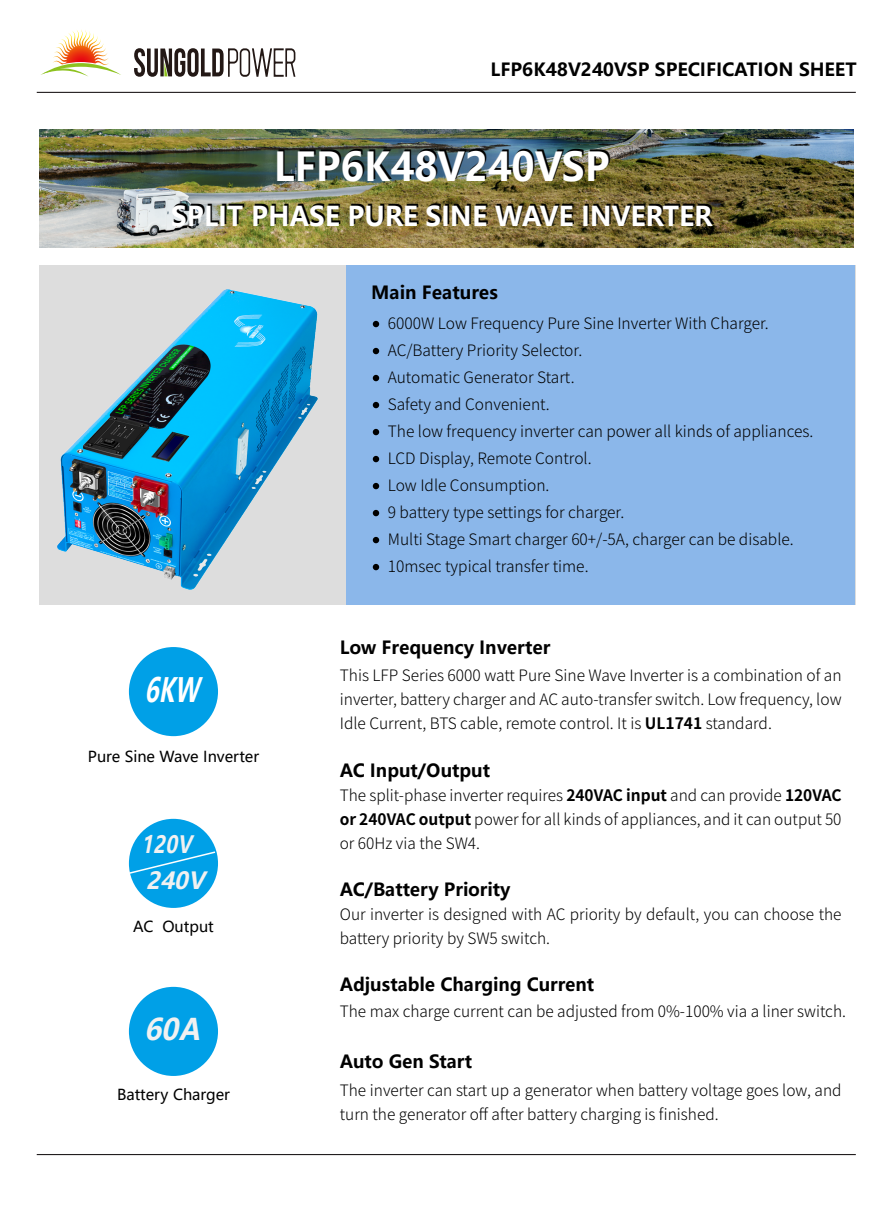
<style>
.page{position:relative;width:893px;height:1212px;background:#fff}
.page>*{position:absolute;margin:0;border:0;box-sizing:border-box;transform-origin:0 0}
.t1{font:700 39.45px "Microsoft Ya Hei";color:#fff;scale:.96 1}
.t2{font:italic 700 33.15px "Microsoft Ya Hei";color:#fff;scale:.69 1}
.t3{font:italic 700 29.55px "Microsoft Ya Hei";color:#f1f1f1;scale:.94 1}
.t4{font:700 27px "Microsoft Ya Hei";color:#fff;scale:.96 1}
.t5{font:italic 700 23.55px/35.5px "Microsoft Ya Hei";color:#f1f1f1;scale:.82 1}
.t6{font:700 18px "Microsoft Ya Hei";color:#000}
.t7{font:300 15.75px/27px "Source Han Sans SC";color:#000}
.t8{font:15px "Microsoft Ya Hei";color:#000}
.s1{font-weight:700}
</style>
<div class="page">
<div style="left:129px;top:987px;width:89px;height:89px;background:#00a0e7;border-radius:50%"></div>
<img style="left:39px;top:129px;width:815px;height:119px">
<div style="left:39px;top:266px;width:816px;height:339px;background:#ddd"></div>
<div style="left:346px;top:266px;width:509px;height:339px;background:#8bb7ea"></div>
<svg style="left:134px;top:48px;width:161px;height:29px"></svg>
<svg style="left:40px;top:29px;width:81px;height:48px"></svg>
<div style="left:129px;top:819px;width:89px;height:89px;background:#00a0e7;border-radius:50%"></div>
<hr style="left:37px;top:92px;width:819px;height:1px;background:#221e1f">
<hr style="left:37px;top:1154px;width:819px;height:1px;background:#221e1f">
<div style="left:129px;top:647px;width:89px;height:89px;background:#00a0e7;border-radius:50%"></div>
<svg style="left:373px;top:321px;width:6px;height:6px"></svg>
<svg style="left:373px;top:348px;width:6px;height:6px"></svg>
<svg style="left:373px;top:375px;width:6px;height:6px"></svg>
<svg style="left:373px;top:402px;width:6px;height:6px"></svg>
<svg style="left:373px;top:429px;width:6px;height:6px"></svg>
<svg style="left:373px;top:456px;width:6px;height:6px"></svg>
<svg style="left:373px;top:483px;width:6px;height:6px"></svg>
<svg style="left:373px;top:510px;width:6px;height:6px"></svg>
<svg style="left:373px;top:537px;width:6px;height:6px"></svg>
<svg style="left:373px;top:564px;width:6px;height:6px"></svg>
<svg style="left:128px;top:850px;width:89px;height:25px"></svg>
<img style="left:57px;top:290px;width:260px;height:299px">
<p class="t6" style="left:490px;top:57px;width:368px">LFP6K48V240VSP SPECIFICATION SHEET</p>
<h1 class="t1" style="left:274px;top:139px;width:351px">LFP6K48V240VSP</h1>
<h3 class="t4" style="left:171px;top:197px;width:565px">SPLIT PHASE PURE SINE WAVE INVERTER</h3>
<h2 class="t2" style="left:144px;top:666px;width:92px">6KW</h2>
<p class="t8" style="left:88px;top:746px;width:173px">Pure Sine Wave Inverter</p>
<h3 class="t5" style="left:141px;top:826px;width:86px">120V<br>240V</h3>
<p class="t8" style="left:133px;top:917px;width:82px">AC Output</p>
<h3 class="t3" style="left:144px;top:1009px;width:69px">60A</h3>
<p class="t8" style="left:117px;top:1085px;width:114px">Battery Charger</p>
<p class="t6" style="left:371px;top:279px;width:128px">Main Features</p>
<p class="t7" style="left:388px;top:310px;width:427px">6000W Low Frequency Pure Sine Inverter With Charger.<br>AC/Battery Priority Selector.<br>Automatic Generator Start.<br>Safety and Convenient.<br>The low frequency inverter can power all kinds of appliances.<br>LCD Display, Remote Control.<br>Low Idle Consumption.<br>9 battery type settings for charger.<br>Multi Stage Smart charger 60+/-5A, charger can be disable.<br>10msec typical transfer time.</p>
<p class="t6" style="left:340px;top:635px;width:212px">Low Frequency Inverter</p>
<p class="t7" style="left:340px;top:664px;width:503px;line-height:24px;text-align:justify">This LFP Series 6000 watt Pure Sine Wave Inverter is a combination of an inverter, battery charger and AC auto-transfer switch. Low frequency, low Idle Current, BTS cable, remote control. It is <span class="s1">UL1741</span> standard.</p>
<p class="t6" style="left:340px;top:758px;width:152px">AC Input/Output</p>
<p class="t7" style="left:340px;top:784px;width:503px;line-height:24px;text-align:justify">The split-phase inverter requires <span class="s1">240VAC input</span> and can provide <span class="s1">120VAC or 240VAC output</span> power for all kinds of appliances, and it can output 50 or 60Hz via the SW4.</p>
<p class="t6" style="left:340px;top:876px;width:172px">AC/Battery Priority</p>
<p class="t7" style="left:340px;top:902px;width:503px;line-height:24px">Our inverter is designed with AC priority by default, you can choose the battery priority by SW5 switch.</p>
<p class="t6" style="left:340px;top:972px;width:256px">Adjustable Charging Current</p>
<p class="t7" style="left:340px;top:998px;width:508px">The max charge current can be adjusted from 0%-100% via a liner switch.</p>
<p class="t6" style="left:340px;top:1049px;width:134px">Auto Gen Start</p>
<p class="t7" style="left:340px;top:1079px;width:503px;line-height:24px">The inverter can start up a generator when battery voltage goes low, and turn the generator off after battery charging is finished.</p>
</div>
